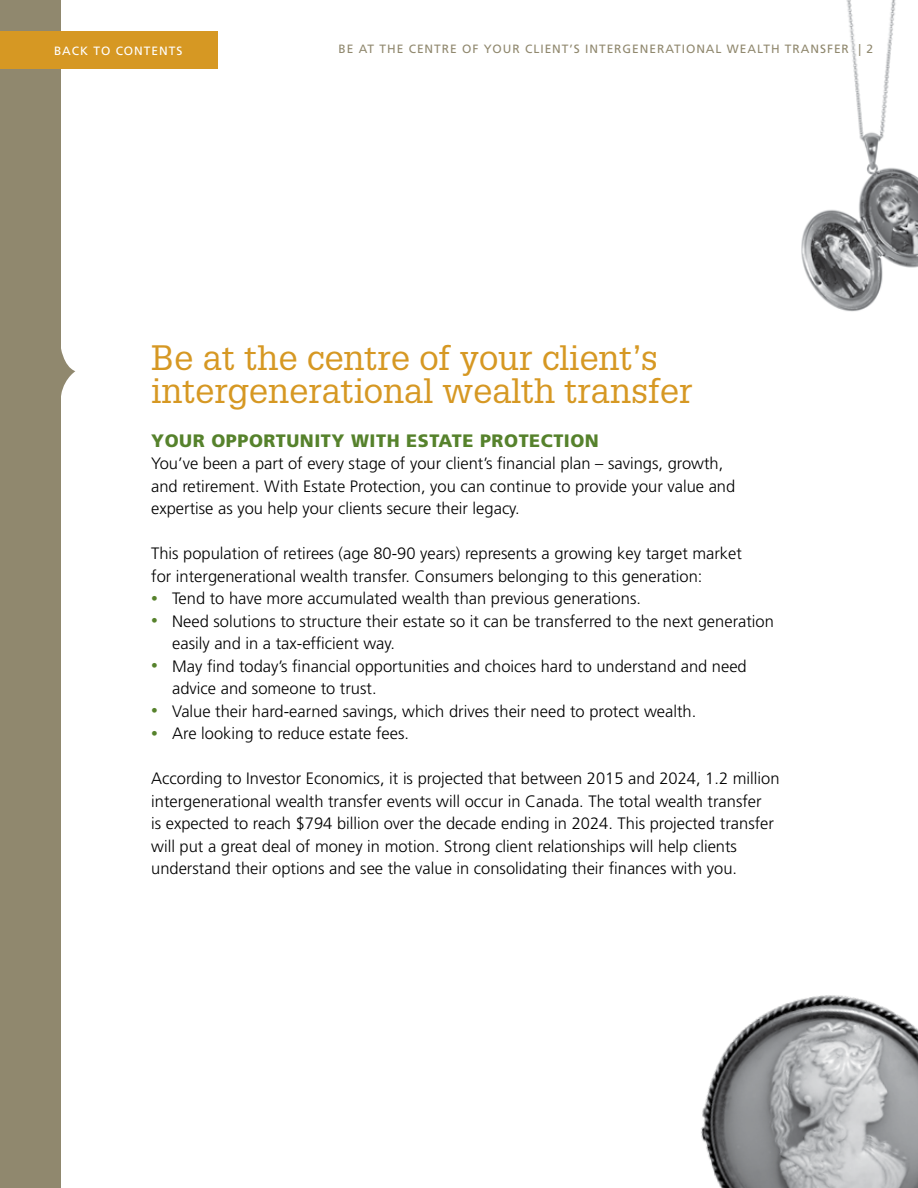
<style>
.page{position:relative;width:918px;height:1188px;background:#fff}
.page>*{position:absolute;margin:0;border:0;box-sizing:border-box;transform-origin:0 0}
.t1{font:34.5px/33px "Glypha LT Std";color:#d69823}
.t2{font:900 18px "Frutiger LT Std";letter-spacing:.03em;color:#56822c}
.t3{font:300 16.5px/22.5px "Frutiger LT Std";color:#000}
.t4{font:12px "Frutiger LT Std";letter-spacing:.08em;color:#90886e}
.t5{font:12px "Frutiger LT Std";letter-spacing:.08em;color:#fff}
.s1{font-weight:400;font-stretch:condensed;font-size:13.5px;color:#56822c}
</style>
<div class="page">
<img style="left:701px;top:995px;width:217px;height:193px">
<img style="left:801px;top:0;width:117px;height:312px">
<div style="left:0;top:0;width:60px;height:1188px;background:#90886e"></div>
<svg style="left:60px;top:346px;width:15px;height:57px"></svg>
<div style="left:0;top:31px;width:217px;height:38px;background:#d69823"></div>
<p class="t5" style="left:54px;top:44px;width:130px">BACK TO CONTENTS</p>
<p class="t4" style="left:339px;top:42px;width:536px">BE AT THE CENTRE OF YOUR CLIENT’S INTERGENERATIONAL WEALTH TRANSFER | 2</p>
<h1 class="t1" style="left:151px;top:341px;width:543px">Be at the centre of your client’s intergenerational wealth transfer</h1>
<p class="t2" style="left:151px;top:429px;width:449px">YOUR OPPORTUNITY WITH ESTATE PROTECTION</p>
<p class="t3" style="left:151px;top:452px;width:586px">You’ve been a part of every stage of your client’s financial plan – savings, growth, and retirement. With Estate Protection, you can continue to provide your value and expertise as you help your clients secure their legacy.</p>
<p class="t3" style="left:151px;top:542px;width:592px">This population of retirees (age 80-90 years) represents a growing key target market for intergenerational wealth transfer. Consumers belonging to this generation:</p>
<p class="t3" style="left:151px;top:587px;width:491px"><span class="s1">•</span> Tend to have more accumulated wealth than previous generations.</p>
<p class="t3" style="left:172px;top:610px;width:603px;text-indent:-21px"><span class="s1">•</span> Need solutions to structure their estate so it can be transferred to the next generation easily and in a tax-efficient way.</p>
<p class="t3" style="left:172px;top:655px;width:576px;text-indent:-21px"><span class="s1">•</span> May find today’s financial opportunities and choices hard to understand and need advice and someone to trust.</p>
<p class="t3" style="left:151px;top:700px;width:547px"><span class="s1">•</span> Value their hard-earned savings, which drives their need to protect wealth.</p>
<p class="t3" style="left:151px;top:722px;width:259px"><span class="s1">•</span> Are looking to reduce estate fees.</p>
<p class="t3" style="left:151px;top:767px;width:630px">According to Investor Economics, it is projected that between 2015 and 2024, 1.2 million intergenerational wealth transfer events will occur in Canada. The total wealth transfer<br>is expected to reach $794 billion over the decade ending in 2024. This projected transfer will put a great deal of money in motion. Strong client relationships will help clients understand their options and see the value in consolidating their finances with you.</p>
</div>
